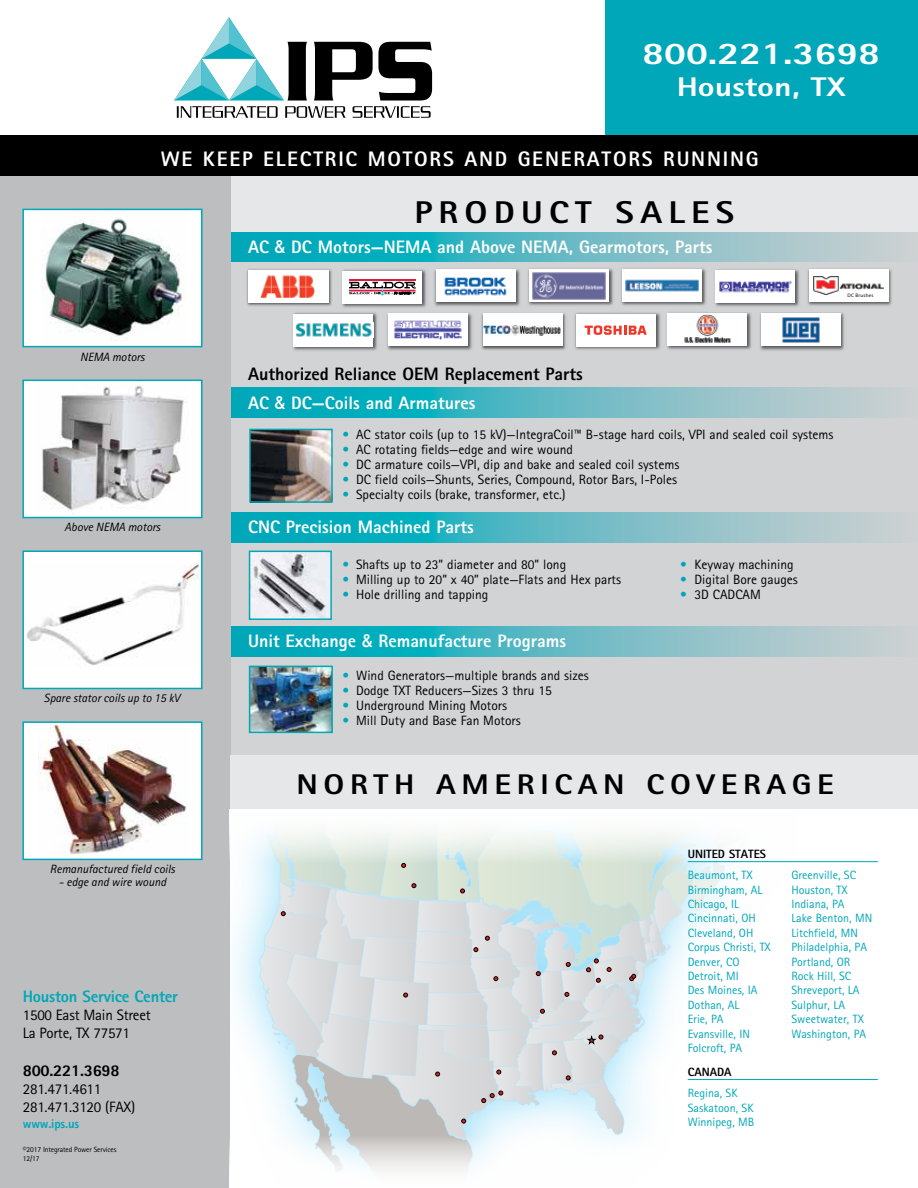
<style>
.page{position:relative;width:918px;height:1188px;background:#fff}
.page>*{position:absolute;margin:0;border:0;box-sizing:border-box;transform-origin:0 0}
.t1{font:800 31.5px "Rotis Sans Serif";letter-spacing:.175em;color:#000;scale:1.13 1}
.t2{font:800 31.5px "Rotis Sans Serif";color:#fff;scale:1.25 1}
.t3{font:800 28.5px "Rotis Sans Serif";letter-spacing:.175em;color:#000;scale:1.13 1}
.t4{font:800 27px "Rotis Sans Serif";color:#fff;scale:1.25 1}
.t5{font:800 21px "Rotis Sans Serif";letter-spacing:.085em;color:#fff}
.t6{font:800 18px "Rotis Sans Serif";color:#fff}
.t7{font:800 18px/28.3px "Rotis Sans Serif";color:#000}
.t8{font:800 16.5px "Rotis Sans Serif";letter-spacing:-.015em;color:#00a7b8}
.t9{font:800 16.5px "Rotis Sans Serif";letter-spacing:-.015em;color:#000}
.t10{font:15px/18px "Rotis Sans Serif";letter-spacing:-.015em;color:#000}
.t11{font:13.5px "Rotis Sans Serif";color:#000}
.t12{font:800 12.75px "Rotis Sans Serif";letter-spacing:-.015em;color:#00a7b8}
.t13{font:12px/14.4px "Rotis Sans Serif";color:#00a7b8}
.t14{font:italic 12px "Rotis Sans Serif";color:#000}
.t15{font:800 12px "Rotis Sans Serif";color:#000}
.t16{font:7.5px/9px "Rotis Sans Serif";letter-spacing:-.015em;color:#000}
.t17{font:4.95px "Myriad";letter-spacing:.05em;color:#000}
.s1{font-family:"Helvetica 67";font-weight:500;font-stretch:condensed}
.s2{color:#fff}
.s3{font-family:"Helvetica 67";font-weight:500;font-stretch:condensed;color:#fff}
.s4{color:#00a7b8}
.s5{font-family:"Helvetica Neue LT Std";font-weight:500;font-stretch:condensed}
</style>
<div class="page">
<div style="left:0;top:161px;width:918px;height:1027px;background:#d1d3d4"></div>
<div style="left:215px;top:176px;width:703px;height:56px;background:#e6e7e8"></div>
<svg style="left:230px;top:232px;width:659px;height:30px;background:#59b9c4"></svg>
<svg style="left:230px;top:513px;width:659px;height:29px;background:#59b9c4"></svg>
<svg style="left:230px;top:627px;width:659px;height:29px;background:#59b9c4"></svg>
<svg style="left:230px;top:388px;width:659px;height:29px;background:#59b9c4"></svg>
<img style="left:252px;top:432px;width:78px;height:68px">
<div style="left:249px;top:429px;width:84px;height:74px;border:2px solid #00a7b8"></div>
<img style="left:252px;top:554px;width:77px;height:63px">
<div style="left:249px;top:551px;width:83px;height:69px;border:2px solid #00a7b8"></div>
<div style="left:0;top:176px;width:230px;height:1012px;background:#bcbec0"></div>
<div style="left:605px;top:0;width:313px;height:135px;background:#00a7b8"></div>
<div style="left:0;top:135px;width:918px;height:41px;background:#000"></div>
<img style="left:342px;top:269px;width:84px;height:39px">
<div style="left:342px;top:271px;width:80px;height:32px;background:#fff"></div>
<hr style="left:349px;top:279px;width:67px;height:2px;background:#e3173e">
<svg style="left:349px;top:282px;width:67px;height:13px"></svg>
<img style="left:246px;top:269px;width:86px;height:37px">
<div style="left:248px;top:270px;width:80px;height:33px;background:#fff"></div>
<img style="left:261px;top:275px;width:54px;height:23px">
<img style="left:528px;top:268px;width:85px;height:38px">
<div style="left:529px;top:270px;width:80px;height:32px;background:#fff"></div>
<img style="left:532px;top:272px;width:74px;height:28px">
<img style="left:434px;top:269px;width:86px;height:38px">
<div style="left:436px;top:270px;width:80px;height:32px;background:#fff"></div>
<img style="left:444px;top:277px;width:63px;height:19px">
<img style="left:621px;top:268px;width:85px;height:38px">
<div style="left:622px;top:270px;width:80px;height:32px;background:#fff"></div>
<img style="left:625px;top:279px;width:74px;height:13px">
<img style="left:667px;top:312px;width:84px;height:38px">
<div style="left:668px;top:313px;width:79px;height:32px;background:#fff"></div>
<img style="left:684px;top:315px;width:47px;height:28px">
<img style="left:760px;top:312px;width:84px;height:39px">
<div style="left:761px;top:314px;width:79px;height:32px;background:#fff"></div>
<img style="left:783px;top:318px;width:36px;height:25px">
<img style="left:293px;top:312px;width:84px;height:39px">
<div style="left:294px;top:314px;width:79px;height:32px;background:#fff"></div>
<img style="left:295px;top:323px;width:77px;height:14px">
<img style="left:481px;top:313px;width:85px;height:37px">
<div style="left:483px;top:314px;width:79px;height:32px;background:#fff"></div>
<img style="left:484px;top:325px;width:77px;height:11px">
<img style="left:715px;top:269px;width:84px;height:38px">
<div style="left:715px;top:270px;width:80px;height:32px;background:#fff"></div>
<img style="left:719px;top:280px;width:73px;height:13px">
<img style="left:387px;top:313px;width:85px;height:38px">
<div style="left:388px;top:314px;width:80px;height:32px;background:#fff"></div>
<img style="left:394px;top:320px;width:68px;height:20px">
<img style="left:574px;top:312px;width:87px;height:38px">
<div style="left:576px;top:314px;width:80px;height:32px;background:#fff"></div>
<svg style="left:585px;top:325px;width:62px;height:10px"></svg>
<img style="left:807px;top:268px;width:85px;height:38px">
<div style="left:809px;top:270px;width:79px;height:32px;background:#fff"></div>
<img style="left:813px;top:276px;width:71px;height:19px">
<div style="left:23px;top:551px;width:179px;height:137px;background:#fff"></div>
<img style="left:26px;top:563px;width:173px;height:102px">
<div style="left:22px;top:550px;width:181px;height:139px;border:2px solid #00a7b8"></div>
<div style="left:23px;top:722px;width:179px;height:137px;background:#fff"></div>
<img style="left:39px;top:724px;width:148px;height:131px">
<div style="left:22px;top:721px;width:181px;height:139px;border:2px solid #00a7b8"></div>
<div style="left:23px;top:209px;width:179px;height:138px;background:#fff"></div>
<img style="left:41px;top:217px;width:141px;height:124px">
<div style="left:22px;top:209px;width:181px;height:138px;border:2px solid #00a7b8"></div>
<div style="left:23px;top:380px;width:179px;height:138px;background:#fff"></div>
<img style="left:42px;top:385px;width:145px;height:126px">
<div style="left:22px;top:380px;width:181px;height:138px;border:2px solid #00a7b8"></div>
<svg style="left:174px;top:17px;width:258px;height:101px"></svg>
<div style="left:230px;top:755px;width:688px;height:55px;background:#e6e7e8"></div>
<img style="left:252px;top:669px;width:78px;height:61px">
<div style="left:249px;top:666px;width:84px;height:67px;border:2px solid #00a7b8"></div>
<div style="left:230px;top:810px;width:688px;height:378px;background:#fff"></div>
<svg style="left:255px;top:863px;width:403px;height:272px;background:#d7dfe0"></svg>
<svg style="left:233px;top:818px;width:645px;height:45px"></svg>
<svg style="left:272px;top:1135px;width:381px;height:44px"></svg>
<div style="left:658px;top:810px;width:142px;height:378px;background:#fff"></div>
<hr style="left:688px;top:1079px;width:190px;height:1px;background:#00a7b8">
<hr style="left:688px;top:861px;width:190px;height:1px;background:#00a7b8">
<h1 class="t2" style="left:642px;top:33px;width:192px">800.221.3698</h1>
<h3 class="t4" style="left:677px;top:70px;width:137px">Houston, TX</h3>
<h3 class="t5" style="left:161px;top:145px;width:599px">WE KEEP ELECTRIC MOTORS AND GENERATORS RUNNING</h3>
<p class="t14" style="left:80px;top:350px;width:66px">NEMA motors</p>
<p class="t14" style="left:65px;top:520px;width:97px">Above NEMA motors</p>
<p class="t14" style="left:44px;top:691px;width:138px">Spare stator coils up to 15 kV</p>
<p class="t14" style="left:50px;top:862px;width:127px">Remanufactured field coils</p>
<p class="t14" style="left:59px;top:875px;width:109px">- edge and wire wound</p>
<p class="t8" style="left:23px;top:986px;width:157px">Houston Service Center</p>
<p class="t10" style="left:23px;top:1006px;width:130px">1500 East Main Street<br>La Porte, TX 77571</p>
<p class="t9" style="left:23px;top:1060px;width:98px">800.221.3698</p>
<p class="t10" style="left:23px;top:1079px;width:114px">281.471.4611<br>281.471.3120 (FAX)</p>
<p class="t12" style="left:23px;top:1116px;width:58px">www.ips.us</p>
<p class="t16" style="left:23px;top:1145px;width:95px">©2017 Integrated Power Services<br>12/17</p>
<h1 class="t1" style="left:414px;top:192px;width:284px">PRODUCT SALES</h1>
<h3 class="t6" style="left:248px;top:236px;width:466px">AC <span class="s1">&amp;</span> DC Motors—NEMA and Above NEMA, Gearmotors, Parts</h3>
<p class="t17" style="left:848px;top:293px;width:27px">DC Brushes</p>
<h3 class="t7" style="left:248px;top:360px;width:336px">Authorized Reliance OEM Replacement Parts<br><span class="s2">AC</span> <span class="s3">&amp;</span> <span class="s2">DC—Coils and Armatures</span></h3>
<p class="t11" style="left:343px;top:426px;width:492px"><span class="s4">•</span> AC stator coils (up to 15 kV)—IntegraCoil™ B-stage hard coils, VPI and sealed coil systems</p>
<p class="t11" style="left:343px;top:441px;width:232px"><span class="s4">•</span> AC rotating fields—edge and wire wound</p>
<p class="t11" style="left:343px;top:456px;width:338px"><span class="s4">•</span> DC armature coils—VPI, dip and bake and sealed coil systems</p>
<p class="t11" style="left:343px;top:471px;width:336px"><span class="s4">•</span> DC field coils—Shunts, Series, Compound, Rotor Bars, I-Poles</p>
<p class="t11" style="left:343px;top:486px;width:225px"><span class="s4">•</span> Specialty coils (brake, transformer, etc.)</p>
<h3 class="t6" style="left:248px;top:515px;width:227px">CNC Precision Machined Parts</h3>
<p class="t11" style="left:343px;top:556px;width:225px"><span class="s4">•</span> Shafts up to 23” diameter and 80” long</p>
<p class="t11" style="left:680px;top:556px;width:115px"><span class="s4">•</span> Keyway machining</p>
<p class="t11" style="left:343px;top:571px;width:280px"><span class="s4">•</span> Milling up to 20” x 40” plate—Flats and Hex parts</p>
<p class="t11" style="left:680px;top:571px;width:119px"><span class="s4">•</span> Digital Bore gauges</p>
<p class="t11" style="left:343px;top:586px;width:147px"><span class="s4">•</span> Hole drilling and tapping</p>
<p class="t11" style="left:680px;top:586px;width:82px"><span class="s4">•</span> 3D CADCAM</p>
<h3 class="t6" style="left:248px;top:629px;width:320px">Unit Exchange <span class="s5">&amp;</span> Remanufacture Programs</h3>
<p class="t11" style="left:343px;top:667px;width:248px"><span class="s4">•</span> Wind Generators—multiple brands and sizes</p>
<p class="t11" style="left:343px;top:682px;width:211px"><span class="s4">•</span> Dodge TXT Reducers—Sizes 3 thru 15</p>
<p class="t11" style="left:343px;top:697px;width:166px"><span class="s4">•</span> Underground Mining Motors</p>
<p class="t11" style="left:343px;top:712px;width:180px"><span class="s4">•</span> Mill Duty and Base Fan Motors</p>
<h2 class="t3" style="left:296px;top:767px;width:477px">NORTH AMERICAN COVERAGE</h2>
<p class="t15" style="left:688px;top:846px;width:80px">UNITED STATES</p>
<p class="t13" style="left:688px;top:868px;width:85px">Beaumont, TX<br>Birmingham, AL<br>Chicago, IL<br>Cincinnati, OH<br>Cleveland, OH<br>Corpus Christi, TX<br>Denver, CO<br>Detroit, MI<br>Des Moines, IA<br>Dothan, AL<br>Erie, PA<br>Evansville, IN<br>Folcroft, PA</p>
<p class="t13" style="left:791px;top:868px;width:82px">Greenville, SC<br>Houston, TX<br>Indiana, PA<br>Lake Benton, MN<br>Litchfield, MN<br>Philadelphia, PA<br>Portland, OR<br>Rock Hill, SC<br>Shreveport, LA<br>Sulphur, LA<br>Sweetwater, TX<br>Washington, PA</p>
<p class="t13" style="left:688px;top:1086px;width:68px">Regina, SK<br>Saskatoon, SK<br>Winnipeg, MB</p>
<p class="t15" style="left:688px;top:1064px;width:45px">CANADA</p>
</div>
